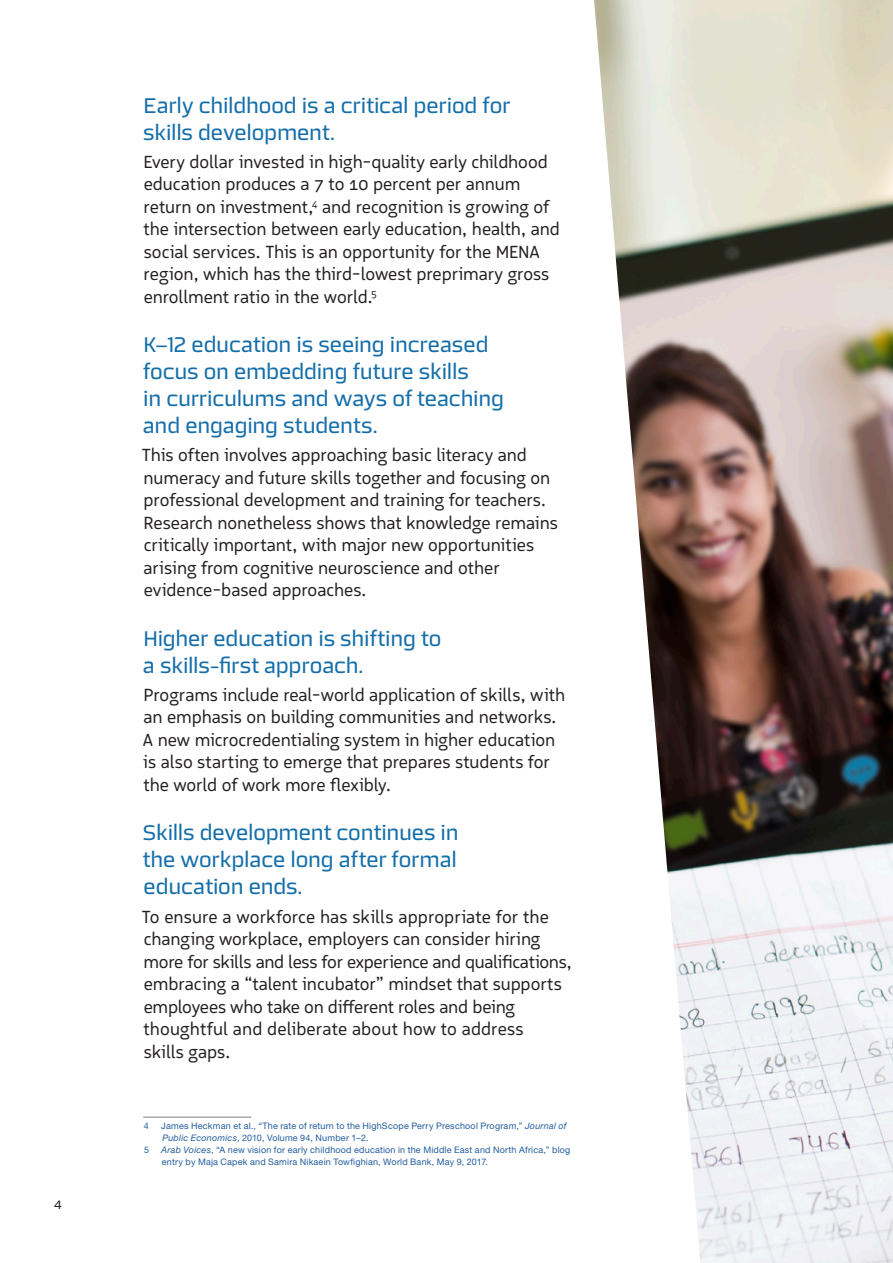
<style>
.page{position:relative;width:893px;height:1263px;background:#fff}
.page>*{position:absolute;margin:0;border:0;box-sizing:border-box;transform-origin:0 0}
.Body_Cetro12_book{font:21px/27px "Certo Sans";letter-spacing:-.01em;color:#146ea9}
.Body-ES{font:18px/22.5px "Logical";letter-spacing:-.005em;color:#231f20}
.t1{font:12px "Certo Sans";color:#231f20}
.Footer_Running_Head{font:9px/12px "Helvetica Neue LT Std";letter-spacing:.02em;color:#215c9e}
.s1{font-style:italic}
</style>
<div class="page">
<img style="left:700px;top:0;width:193px;height:1263px">
<svg style="left:251px;top:0;width:449px;height:1255px"></svg>
<hr style="left:143px;top:1116px;width:108px;height:2px;background:#a8a9ad">
<p class="t1" style="left:54px;top:1197px;width:9px">4</p>
<p class="Body_Cetro12_book" style="left:143px;top:91px;width:369px">Early childhood is a critical period for skills development.</p>
<p class="Body-ES" style="left:143px;top:150px;width:418px">Every dollar invested in high-quality early childhood education produces a 7 to 10 percent per annum return on investment,<sup>4</sup> and recognition is growing of the intersection between early education, health, and social services. This is an opportunity for the MENA region, which has the third-lowest preprimary gross enrollment ratio in the world.<sup>5</sup></p>
<p class="Body_Cetro12_book" style="left:143px;top:331px;width:363px">K–12 education is seeing increased focus on embedding future skills<br>in curriculums and ways of teaching and engaging students.</p>
<p class="Body-ES" style="left:142px;top:444px;width:417px">This often involves approaching basic literacy and numeracy and future skills together and focusing on professional development and training for teachers.<br>Research nonetheless shows that knowledge remains critically important, with major new opportunities arising from cognitive neuroscience and other evidence-based approaches.</p>
<p class="Body_Cetro12_book" style="left:143px;top:624px;width:300px">Higher education is shifting to a skills-first approach.</p>
<p class="Body-ES" style="left:143px;top:683px;width:424px">Programs include real-world application of skills, with an emphasis on building communities and networks.<br>A new microcredentialing system in higher education is also starting to emerge that prepares students for the world of work more flexibly.</p>
<p class="Body_Cetro12_book" style="left:143px;top:819px;width:317px;text-align:justify">Skills development continues in the workplace long after formal education ends.</p>
<p class="Body-ES" style="left:142px;top:905px;width:431px">To ensure a workforce has skills appropriate for the changing workplace, employers can consider hiring more for skills and less for experience and qualifications, embracing a “talent incubator” mindset that supports employees who take on different roles and being thoughtful and deliberate about how to address<br>skills gaps.</p>
<p class="Footer_Running_Head" style="left:144px;top:1120px;width:7px">4</p>
<p class="Footer_Running_Head" style="left:161px;top:1120px;width:407px">James Heckman et al., “The rate of return to the HighScope Perry Preschool Program,” <span class="s1">Journal of<br>Public Economics</span>, 2010, Volume 94, Number 1–2.</p>
<p class="Footer_Running_Head" style="left:144px;top:1144px;width:7px">5</p>
<p class="Footer_Running_Head" style="left:161px;top:1144px;width:411px"><span class="s1">Arab Voices</span>, “A new vision for early childhood education in the Middle East and North Africa,” blog entry by Maja Capek and Samira Nikaein Towfighian, World Bank, May 9, 2017.</p>
</div>
